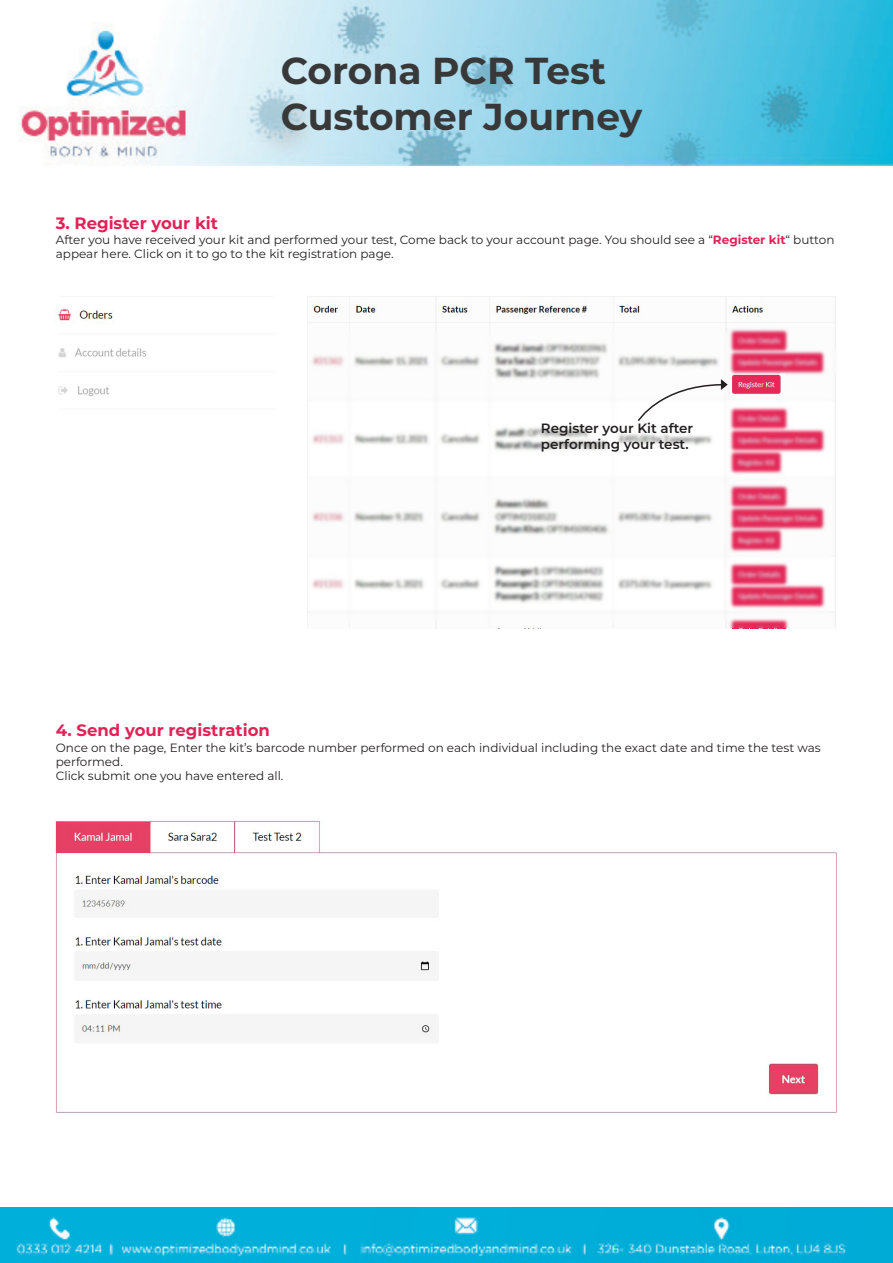
<style>
.page{position:relative;width:893px;height:1263px;background:#fff}
.page>*{position:absolute;margin:0;border:0;box-sizing:border-box;transform-origin:0 0}
.t1{font:700 37.5px/46.5px "Montserrat";color:#383839}
.t2{font:700 16.5px "Montserrat";color:#e22256}
.t3{font:600 13.5px/16.2px "Montserrat";color:#231f20}
.t4{font:12px/14.4px "Montserrat";color:#231f20}
.s1{font-weight:700;color:#e22256}
</style>
<div class="page">
<img style="left:19px;top:0;width:874px;height:165px">
<img style="left:0;top:1207px;width:893px;height:55px">
<img style="left:55px;top:819px;width:782px;height:294px">
<img style="left:54px;top:296px;width:782px;height:332px">
<svg style="left:637px;top:379px;width:91px;height:43px"></svg>
<p class="t2" style="left:56px;top:211px;width:164px">3. Register your kit</p>
<h1 class="t1" style="left:281px;top:45px;width:363px">Corona PCR Test<br>Customer Journey</h1>
<p class="t4" style="left:56px;top:232px;width:780px">After you have received your kit and performed your test, Come back to your account page. You should see a “<span class="s1">Register kit</span>“ button appear here. Click on it to go to the kit registration page.</p>
<p class="t2" style="left:56px;top:719px;width:216px">4. Send your registration</p>
<p class="t3" style="left:541px;top:419px;width:154px">Register your Kit after performing your test.</p>
<p class="t4" style="left:56px;top:740px;width:766px">Once on the page, Enter the kit’s barcode number performed on each individual including the exact date and time the test was performed.</p>
<p class="t4" style="left:56px;top:768px;width:229px">Click submit one you have entered all.</p>
</div>
